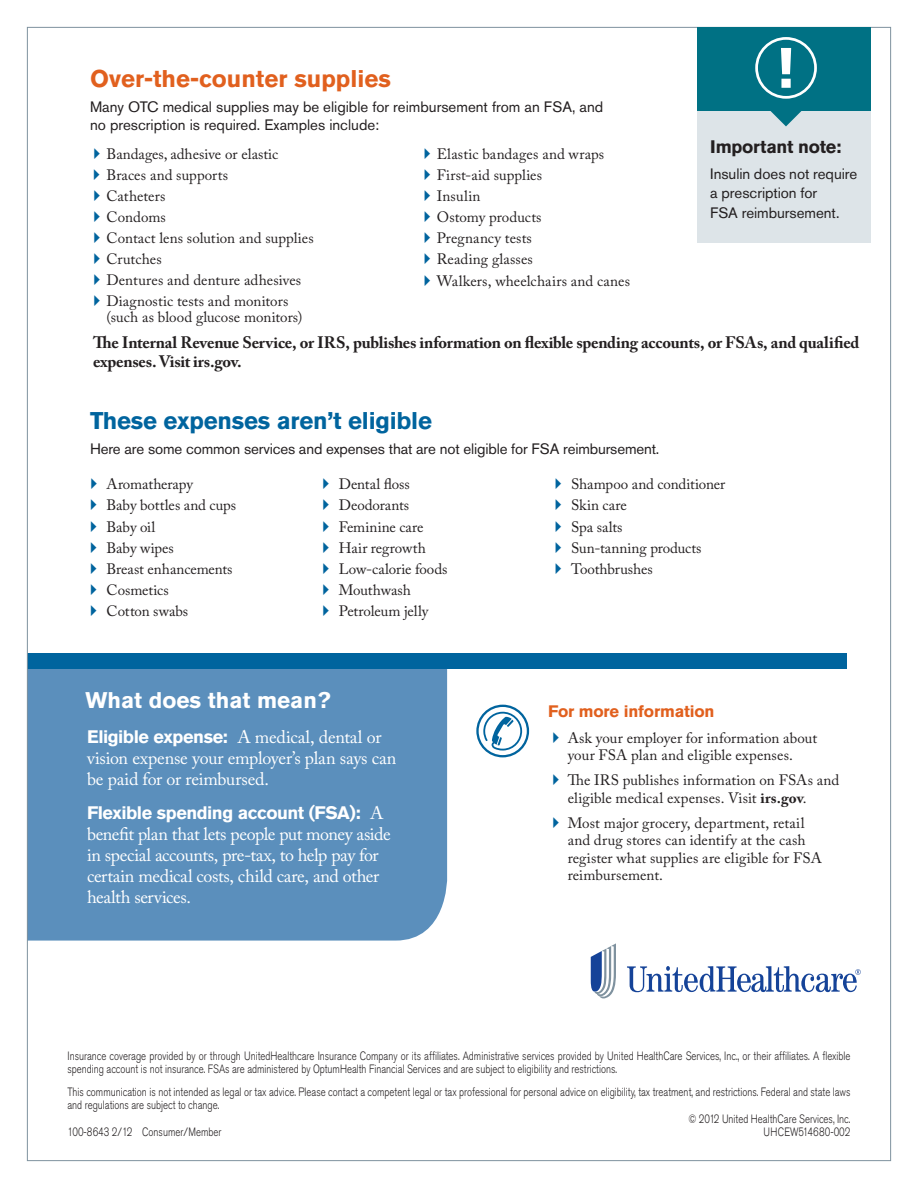
<style>
.page{position:relative;width:918px;height:1188px;background:#fff}
.page>*{position:absolute;margin:0;border:0;box-sizing:border-box;transform-origin:0 0}
.t1{font:700 24px "Akzidenz Grotesk Std";letter-spacing:-.01em;color:#00649e}
.t2{font:700 24px "Akzidenz Grotesk Std";color:#e1601e}
.t3{font:700 22.5px "Akzidenz Grotesk Std";color:#fff}
.t4{font:18px/21px "Adobe Caslon Pro";letter-spacing:-.02em;color:#fff}
.t5{font:700 18px "Akzidenz Grotesk Std";letter-spacing:-.015em;color:#231f20}
.t6{font:700 16.5px/19.5px "Adobe Caslon Pro";letter-spacing:-.015em;color:#231f20}
.t7{font:700 16.5px "Akzidenz Grotesk Std";letter-spacing:-.01em;color:#e1601e}
.t8{font:15px/17.2px "Adobe Caslon Pro";color:#231f20}
.t9{font:15px/18px "Akzidenz Grotesk Std";color:#231f20}
.t10{font:300 12px/13.5px "Akzidenz Grotesk Std";color:#231f20;scale:.8 1}
.s1{font-family:"Akzidenz Grotesk Std";font-weight:700}
.s2{font-weight:700}
</style>
<div class="page">
<div style="left:697px;top:105px;width:174px;height:138px;background:#dde4e8"></div>
<div style="left:29px;top:669px;width:418px;height:272px;background:#5b8fbc"></div>
<div style="left:27px;top:653px;width:820px;height:16px;background:#00649e"></div>
<div style="left:697px;top:27px;width:174px;height:83px;background:#007184"></div>
<svg style="left:755px;top:37px;width:62px;height:89px"></svg>
<svg style="left:476px;top:705px;width:53px;height:52px"></svg>
<svg style="left:627px;top:966px;width:234px;height:26px"></svg>
<svg style="left:591px;top:943px;width:25px;height:55px"></svg>
<h2 class="t2" style="left:90px;top:65px;width:302px">Over-the-counter supplies</h2>
<p class="t9" style="left:90px;top:97px;width:515px">Many OTC medical supplies may be eligible for reimbursement from an FSA, and no prescription is required. Examples include:</p>
<h4 class="t5" style="left:710px;top:136px;width:133px">Important note:</h4>
<p class="t8" style="left:106px;top:145px;width:173px">Bandages, adhesive or elastic</p>
<p class="t8" style="left:437px;top:145px;width:169px">Elastic bandages and wraps</p>
<p class="t8" style="left:106px;top:166px;width:123px">Braces and supports</p>
<p class="t8" style="left:437px;top:166px;width:107px">First-aid supplies</p>
<p class="t9" style="left:710px;top:165px;width:148px">Insulin does not require</p>
<p class="t8" style="left:106px;top:187px;width:60px">Catheters</p>
<p class="t8" style="left:437px;top:187px;width:45px">Insulin</p>
<p class="t9" style="left:710px;top:184px;width:108px">a prescription for</p>
<p class="t8" style="left:106px;top:208px;width:61px">Condoms</p>
<p class="t8" style="left:437px;top:208px;width:106px">Ostomy products</p>
<p class="t9" style="left:710px;top:204px;width:131px">FSA reimbursement.</p>
<p class="t8" style="left:106px;top:229px;width:209px">Contact lens solution and supplies</p>
<p class="t8" style="left:437px;top:229px;width:97px">Pregnancy tests</p>
<p class="t8" style="left:106px;top:250px;width:57px">Crutches</p>
<p class="t8" style="left:437px;top:250px;width:98px">Reading glasses</p>
<p class="t8" style="left:106px;top:271px;width:196px">Dentures and denture adhesives</p>
<p class="t8" style="left:437px;top:272px;width:195px">Walkers, wheelchairs and canes</p>
<p class="t8" style="left:106px;top:292px;width:198px;line-height:16.5px">Diagnostic tests and monitors (such as blood glucose monitors)</p>
<p class="t6" style="left:93px;top:332px;width:768px">Te Internal Revenue Service, or IRS, publishes information on fexible spending accounts, or FSAs, and qualifed expenses. Visit irs.gov.</p>
<h2 class="t1" style="left:90px;top:407px;width:344px">These expenses aren’t eligible</h2>
<p class="t9" style="left:90px;top:439px;width:571px">Here are some common services and expenses that are not eligible for FSA reimbursement.</p>
<p class="t8" style="left:106px;top:476px;width:88px">Aromatherapy</p>
<p class="t8" style="left:339px;top:476px;width:73px">Dental foss</p>
<p class="t8" style="left:571px;top:476px;width:156px">Shampoo and conditioner</p>
<p class="t8" style="left:106px;top:497px;width:131px">Baby bottles and cups</p>
<p class="t8" style="left:339px;top:497px;width:72px">Deodorants</p>
<p class="t8" style="left:571px;top:497px;width:57px">Skin care</p>
<p class="t8" style="left:106px;top:518px;width:50px">Baby oil</p>
<p class="t8" style="left:339px;top:518px;width:86px">Feminine care</p>
<p class="t8" style="left:571px;top:518px;width:53px">Spa salts</p>
<p class="t8" style="left:106px;top:539px;width:69px">Baby wipes</p>
<p class="t8" style="left:339px;top:539px;width:89px">Hair regrowth</p>
<p class="t8" style="left:571px;top:539px;width:132px">Sun-tanning products</p>
<p class="t8" style="left:106px;top:560px;width:128px">Breast enhancements</p>
<p class="t8" style="left:339px;top:560px;width:110px">Low-calorie foods</p>
<p class="t8" style="left:571px;top:561px;width:83px">Toothbrushes</p>
<p class="t8" style="left:106px;top:581px;width:64px">Cosmetics</p>
<p class="t8" style="left:339px;top:581px;width:73px">Mouthwash</p>
<p class="t8" style="left:106px;top:602px;width:83px">Cotton swabs</p>
<p class="t8" style="left:339px;top:602px;width:91px">Petroleum jelly</p>
<p class="t3" style="left:86px;top:687px;width:247px">What does that mean?</p>
<p class="t4" style="left:87px;top:726px;width:311px"><span class="s1">Eligible expense:</span> A medical, dental or vision expense your employer’s plan says can be paid for or reimbursed.</p>
<p class="t4" style="left:87px;top:802px;width:305px"><span class="s1">Flexible spending account (FSA):</span> A beneft plan that lets people put money aside in special accounts, pre-tax, to help pay for certain medical costs, child care, and other health services.</p>
<h4 class="t7" style="left:548px;top:702px;width:168px">For more information</h4>
<p class="t8" style="left:568px;top:729px;width:251px">Ask your employer for information about your FSA plan and eligible expenses.</p>
<p class="t8" style="left:568px;top:771px;width:273px">Te IRS publishes information on FSAs and eligible medical expenses. Visit <span class="s2">irs.gov</span>.</p>
<p class="t8" style="left:568px;top:814px;width:256px">Most major grocery, department, retail and drug stores can identify at the cash register what supplies are eligible for FSA reimbursement.</p>
<p class="t10" style="left:68px;top:1049px;width:980px">Insurance coverage provided by or through UnitedHealthcare Insurance Company or its affliates. Administrative services provided by United HealthCare Services, Inc., or their affliates. A fexible spending account is not insurance. FSAs are administered by OptumHealth Financial Services and are subject to eligibility and restrictions.</p>
<p class="t10" style="left:68px;top:1085px;width:980px">This communication is not intended as legal or tax advice. Please contact a competent legal or tax professional for personal advice on eligibility, tax treatment, and restrictions. Federal and state laws and regulations are subject to change.</p>
<p class="t10" style="left:688px;top:1112px;width:204px">© 2012 United HealthCare Services, Inc.</p>
<p class="t10" style="left:68px;top:1125px;width:194px">100-8643 2/12 Consumer/Member</p>
<p class="t10" style="left:764px;top:1125px;width:110px">UHCEW514680-002</p>
</div>
